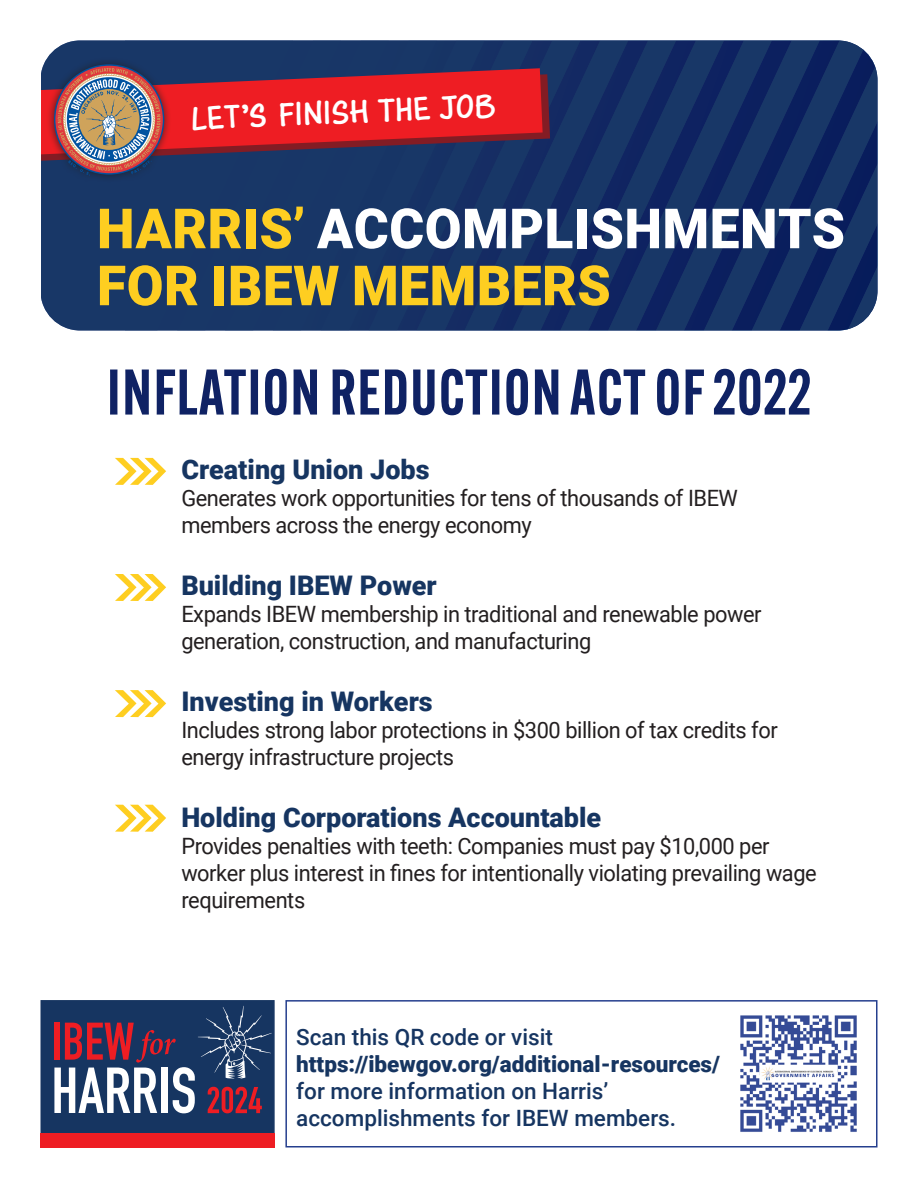
<style>
.page{position:relative;width:918px;height:1188px;background:#fff}
.page>*{position:absolute;margin:0;border:0;box-sizing:border-box;transform-origin:0 0}
.t1{font:600 63px "Alternate Gothic Cond ATF";letter-spacing:.02em;color:#0f2264}
.t2{font:900 55.5px/57px "Roboto";letter-spacing:.01em;color:#fece21;scale:.96 1}
.t3{font:700 39px "Maku";color:#fff}
.t4{font:900 27px "Roboto";color:#163561}
.body_text{font:22.5px/27px "Roboto";letter-spacing:-.02em;color:#231f20}
.t5{font:500 22.5px/27px "Roboto";color:#163561}
.s1{color:#fff}
.s2{font-weight:900}
</style>
<div class="page">
<svg style="left:115px;top:690px;width:51px;height:27px"></svg>
<svg style="left:115px;top:805px;width:51px;height:27px"></svg>
<svg style="left:115px;top:458px;width:51px;height:27px"></svg>
<svg style="left:115px;top:574px;width:51px;height:27px"></svg>
<svg style="left:41px;top:40px;width:836px;height:290px;background:#153165"></svg>
<div style="left:47px;top:57px;width:125px;height:125px;background:#231f20;opacity:.75"></div>
<svg style="left:41px;top:68px;width:502px;height:108px;background:#993748"></svg>
<img style="left:740px;top:1015px;width:117px;height:117px">
<div style="left:40px;top:1000px;width:235px;height:146px;background:#163561;border:2px solid #163561"></div>
<div style="left:40px;top:1133px;width:235px;height:15px;background:#ee1d23"></div>
<div style="left:285px;top:1000px;width:593px;height:148px;border:2px solid #253f8e"></div>
<svg style="left:54px;top:1006px;width:218px;height:107px"></svg>
<p class="t3" style="left:190px;top:93px;width:306px;rotate:-2deg">LET’S FINISH THE JOB</p>
<p class="t2" style="left:97px;top:198px;width:781px">HARRIS’ <span class="s1">ACCOMPLISHMENTS<br></span>FOR IBEW MEMBERS</p>
<p class="t1" style="left:107px;top:352px;width:706px">INFLATION REDUCTION ACT OF 2022</p>
<h2 class="t4" style="left:181px;top:450px;width:250px">Creating Union Jobs</h2>
<p class="body_text" style="left:181px;top:483px;width:558px">Generates work opportunities for tens of thousands of IBEW members across the energy economy</p>
<h2 class="t4" style="left:181px;top:566px;width:257px">Building IBEW Power</h2>
<p class="body_text" style="left:181px;top:599px;width:582px">Expands IBEW membership in traditional and renewable power generation, construction, and manufacturing</p>
<h2 class="t4" style="left:181px;top:682px;width:253px">Investing in Workers</h2>
<p class="body_text" style="left:181px;top:716px;width:598px">Includes strong labor protections in $300 billion of tax credits for energy infrastructure projects</p>
<h2 class="t4" style="left:181px;top:798px;width:421px">Holding Corporations Accountable</h2>
<p class="body_text" style="left:181px;top:832px;width:637px">Provides penalties with teeth: Companies must pay $10,000 per worker plus interest in fines for intentionally violating prevailing wage requirements</p>
<h2 class="t5" style="left:296px;top:1022px;width:425px">Scan this QR code or visit <span class="s2">https://ibewgov.org/additional-resources/ </span>for more information on Harris’ accomplishments for IBEW members.</h2>
</div>
